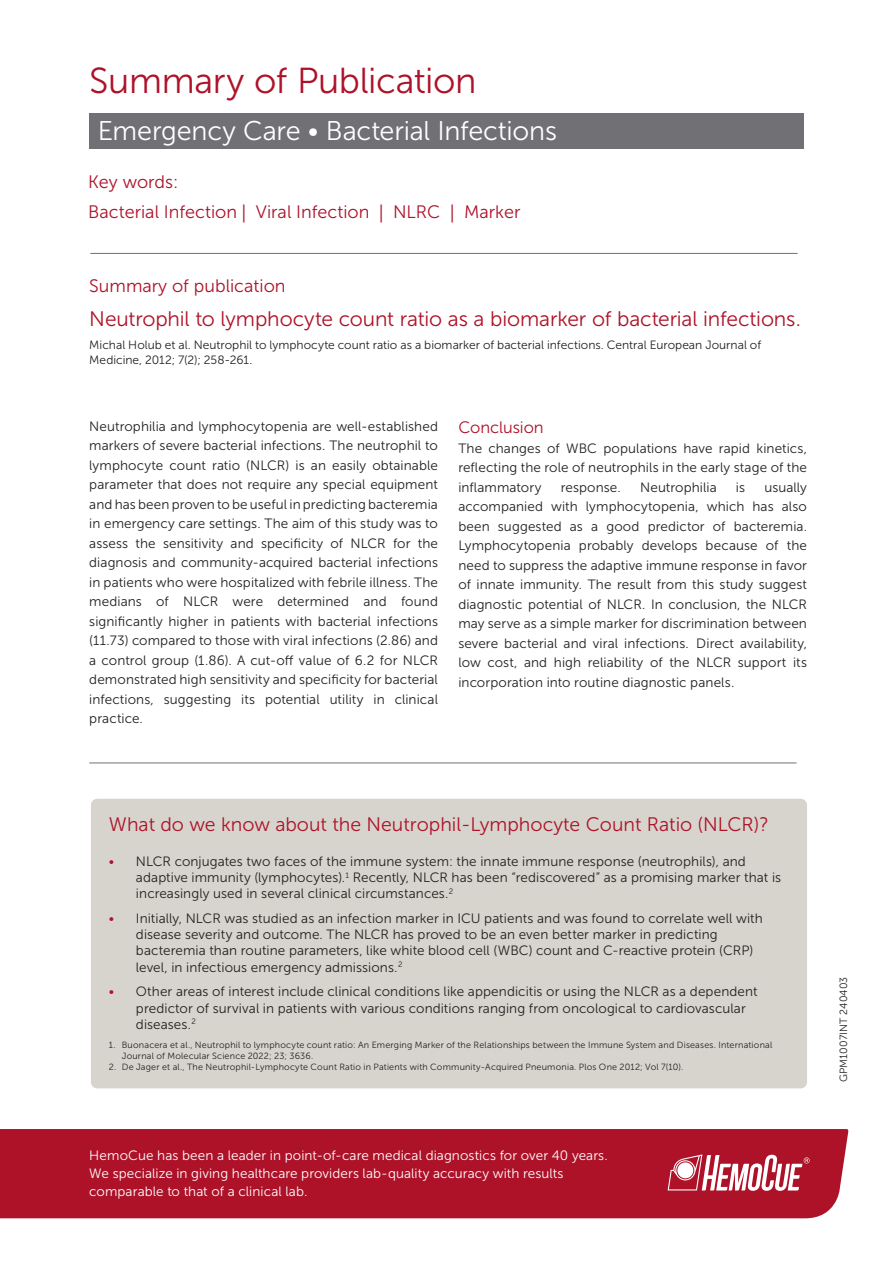
<style>
.page{position:relative;width:893px;height:1263px;background:#fff}
.page>*{position:absolute;margin:0;border:0;box-sizing:border-box;transform-origin:0 0}
.HEM_page_headline_red_MuseoSans_300_24pt{font:36px "Museo Sans 300";letter-spacing:-.01em;color:#ae1229}
.HEM_page_headline_white_MuseoSans_300_18{font:27px "Museo Sans 300";letter-spacing:-.005em;color:#fff}
.HEM_page_headline_red_MuseoSans_300_16pt{font:21px "Museo Sans 300";letter-spacing:-.005em;color:#ae1229}
.HEM_subhead_red_Museo_Sans_300_13pt{font:19.5px "Museo Sans 300";color:#ae1229}
.HEM_subhead_red_Museo_Sans_300_13pt-2{font:18px "Museo Sans 300";color:#ae1229}
.HEM_bodytext_black_MuseoSans_300_10_14pt{font:16.5px "Museo Sans 300";letter-spacing:-.005em;color:#ae1229}
.HEM_bodytext_black_MuseoSans_300_10_14pt-2{font:13.5px/19.5px "Museo Sans 300";letter-spacing:.005em;color:#231f20;text-align:justify}
.HEM_bodytext_black_MuseoSans_300_9_12_pt{font:13.5px/18px "Museo Sans 300";letter-spacing:.005em;color:#fff}
.HEM_page_headline_red_MuseoSans_300_16pt-2{font:12px/15px "Museo Sans 300";color:#231f20}
.HEM_bodytext_black_MuseoSans_300_8pt{font:10.5px "Museo Sans 300";letter-spacing:.015em;color:#231f20}
.t1{font:9px/10.8px "Museo Sans 300";letter-spacing:.02em;color:#231f20}
.s1{font-family:"Myriad Pro"}
.s2{color:#ae1229}
</style>
<div class="page">
<div style="left:0;top:1129px;width:849px;height:89px;background:#ae1229"></div>
<svg style="left:668px;top:1154px;width:142px;height:37px"></svg>
<div style="left:89px;top:113px;width:715px;height:36px;background:#717074"></div>
<hr style="left:90px;top:253px;width:708px;height:1px;background:#717074">
<hr style="left:89px;top:762px;width:707px;height:1px;background:#717074">
<div style="left:91px;top:799px;width:716px;height:289px;background:#d7d4cd;border-radius:6px"></div>
<p class="HEM_page_headline_red_MuseoSans_300_24pt" style="left:89px;top:62px;width:389px">Summary of Publication</p>
<p class="HEM_page_headline_white_MuseoSans_300_18" style="left:98px;top:116px;width:461px">Emergency Care • Bacterial Infections</p>
<p class="HEM_subhead_red_Museo_Sans_300_13pt-2" style="left:88px;top:172px;width:92px">Key words:</p>
<p class="HEM_subhead_red_Museo_Sans_300_13pt-2" style="left:88px;top:202px;width:434px">Bacterial Infection <span class="s1">|</span> Viral Infection <span class="s1">|</span> NLRC <span class="s1">|</span> Marker</p>
<p class="HEM_subhead_red_Museo_Sans_300_13pt-2" style="left:89px;top:276px;width:198px">Summary of publication</p>
<p class="HEM_page_headline_red_MuseoSans_300_16pt" style="left:89px;top:307px;width:713px">Neutrophil to lymphocyte count ratio as a biomarker of bacterial infections.</p>
<p class="HEM_page_headline_red_MuseoSans_300_16pt-2" style="left:89px;top:338px;width:673px">Michal Holub et al. Neutrophil to lymphocyte count ratio as a biomarker of bacterial infections. Central European Journal of<br>Medicine, 2012; 7(2); 258-261.</p>
<p class="HEM_bodytext_black_MuseoSans_300_10_14pt-2" style="left:89px;top:416px;width:350px">Neutrophilia and lymphocytopenia are well-established markers of severe bacterial infections. The neutrophil to lymphocyte count ratio (NLCR) is an easily obtainable parameter that does not require any special equipment and has been proven to be useful in predicting bacteremia in emergency care settings. The aim of this study was to assess the sensitivity and specificity of NLCR for the diagnosis and community-acquired bacterial infections in patients who were hospitalized with febrile illness. The medians of NLCR were determined and found significantly higher in patients with bacterial infections (11.73) compared to those with viral infections (2.86) and a control group (1.86). A cut-off value of 6.2 for NLCR demonstrated high sensitivity and specificity for bacterial infections, suggesting its potential utility in clinical practice.</p>
<p class="HEM_bodytext_black_MuseoSans_300_10_14pt" style="left:458px;top:418px;width:87px">Conclusion</p>
<p class="HEM_bodytext_black_MuseoSans_300_10_14pt-2" style="left:458px;top:438px;width:350px">The changes of WBC populations have rapid kinetics, reflecting the role of neutrophils in the early stage of the inflammatory</p>
<p class="HEM_bodytext_black_MuseoSans_300_10_14pt-2" style="left:458px;top:477px;width:350px;text-indent:306px">usually accompanied with lymphocytopenia, which has also been suggested as a good predictor of bacteremia.<br>Lymphocytopenia probably develops because of the need to suppress the adaptive immune response in favor of innate immunity. The result from this study suggest diagnostic potential of NLCR. In conclusion, the NLCR may serve as a simple marker for discrimination between severe bacterial and viral infections. Direct availability, low cost, and high reliability of the NLCR support its incorporation into routine diagnostic panels.</p>
<p class="HEM_bodytext_black_MuseoSans_300_10_14pt-2" style="left:561px;top:477px;width:62px">response.</p>
<p class="HEM_bodytext_black_MuseoSans_300_10_14pt-2" style="left:640px;top:477px;width:78px">Neutrophilia</p>
<p class="HEM_bodytext_black_MuseoSans_300_10_14pt-2" style="left:736px;top:477px;width:11px">is</p>
<p class="HEM_subhead_red_Museo_Sans_300_13pt" style="left:109px;top:814px;width:661px">What do we know about the Neutrophil-Lymphocyte Count Ratio (NLCR)?</p>
<p class="HEM_bodytext_black_MuseoSans_300_10_14pt-2" style="left:136px;top:853px;width:647px;line-height:16.2px;text-align:left;text-indent:-27px"><span class="s2">•</span> NLCR conjugates two faces of the immune system: the innate immune response (neutrophils), and adaptive immunity (lymphocytes).<sup>1</sup> Recently, NLCR has been “rediscovered” as a promising marker that is increasingly used in several clinical circumstances.<sup>2</sup></p>
<p class="HEM_bodytext_black_MuseoSans_300_10_14pt-2" style="left:136px;top:910px;width:628px;line-height:16.2px;text-align:left;text-indent:-27px"><span class="s2">•</span> Initially, NLCR was studied as an infection marker in ICU patients and was found to correlate well with disease severity and outcome. The NLCR has proved to be an even better marker in predicting bacteremia than routine parameters, like white blood cell (WBC) count and C-reactive protein (CRP) level, in infectious emergency admissions.<sup>2</sup></p>
<p class="HEM_bodytext_black_MuseoSans_300_10_14pt-2" style="left:136px;top:984px;width:623px;line-height:16.2px;text-align:left;text-indent:-27px"><span class="s2">•</span> Other areas of interest include clinical conditions like appendicitis or using the NLCR as a dependent predictor of survival in patients with various conditions ranging from oncological to cardiovascular diseases.<sup>2</sup></p>
<p class="t1" style="left:122px;top:1039px;width:652px;text-indent:-13px">1. Buonacera et al., Neutrophil to lymphocyte count ratio: An Emerging Marker of the Relationships between the Immune System and Diseases. International<br>Journal of Molecular Science 2022; 23; 3636.</p>
<p class="t1" style="left:109px;top:1061px;width:576px">2. De Jager et al., The Neutrophil-Lymphocyte Count Ratio in Patients with Community-Acquired Pneumonia. Plos One 2012; Vol 7(10).</p>
<p class="HEM_bodytext_black_MuseoSans_300_9_12_pt" style="left:89px;top:1147px;width:520px">HemoCue has been a leader in point-of-care medical diagnostics for over 40 years.<br>We specialize in giving healthcare providers lab-quality accuracy with results comparable to that of a clinical lab.</p>
<p class="HEM_bodytext_black_MuseoSans_300_8pt" style="left:838px;top:1082px;width:107px;rotate:-90deg">GPM1007INT 240403</p>
</div>
